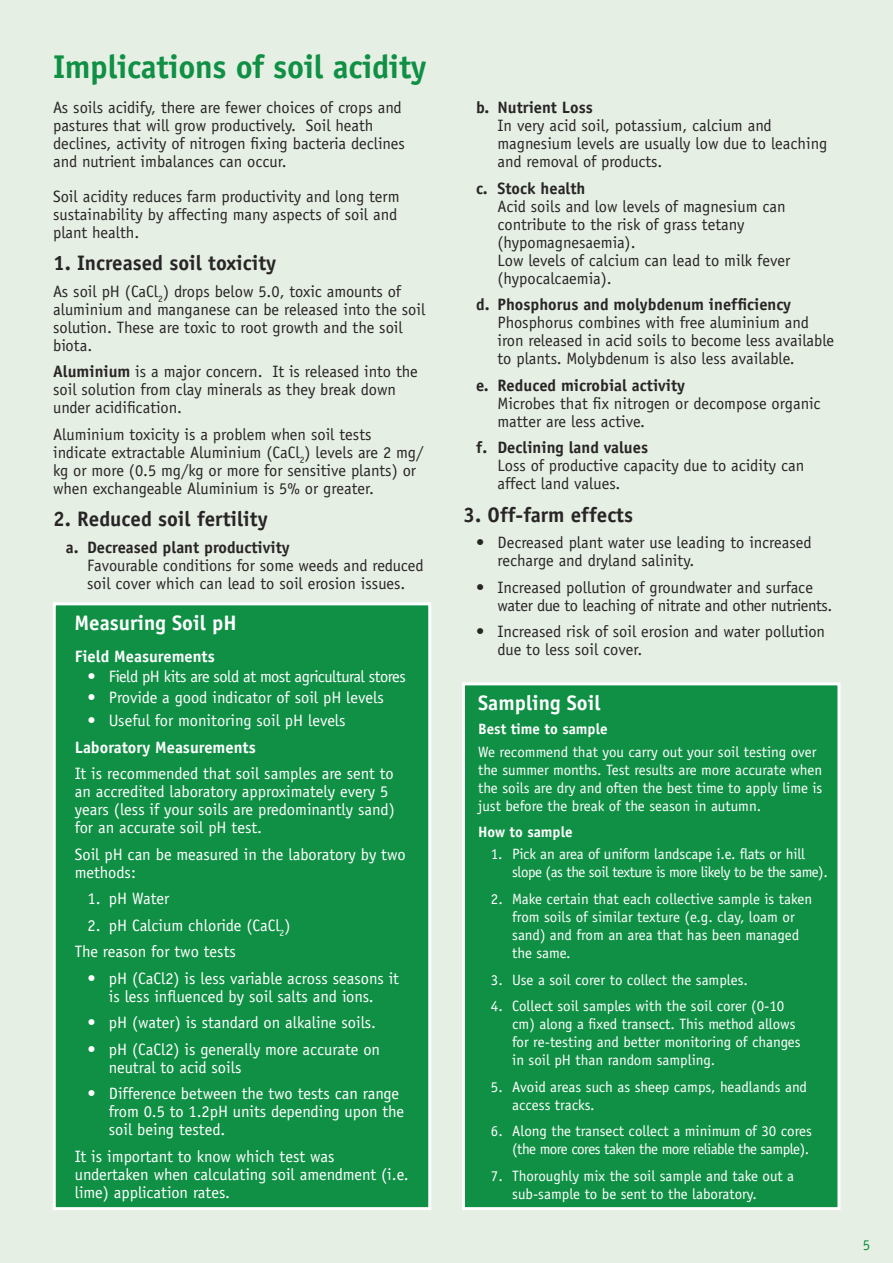
<style>
.page{position:relative;width:893px;height:1263px;background:#fff}
.page>*{position:absolute;margin:0;border:0;box-sizing:border-box;transform-origin:0 0}
.t1{font:700 33px "Officina Sans Std";letter-spacing:-.01em;color:#109045}
.t2{font:700 21px "Officina Sans Std";color:#282526}
.t3{font:700 21px "Officina Sans Std";color:#fff}
.t4{font:16.5px/18px "Officina Sans Std";color:#282526}
.t5{font:16.5px/18px "Officina Sans Std";color:#fff}
.t6{font:700 16.5px "Officina Sans Std";color:#282526}
.t7{font:16.5px/18px "Officina Sans Std";letter-spacing:-.02em;color:#282526}
.t8{font:16.5px "Officina Sans Std";letter-spacing:-.03em;color:#fff}
.t9{font:700 16.5px "Officina Sans Std";color:#fff}
.t10{font:15px/18px "Officina Sans Std";color:#fff}
.t11{font:15px/18px "Officina Sans Std";letter-spacing:-.03em;color:#fff}
.t12{font:700 15px "Officina Sans Std";color:#fff}
.t13{font:15px "Officina Sans Std";color:#109045}
.s1{font-weight:700}
</style>
<div class="page">
<div style="left:1px;top:0;width:892px;height:1263px;background:#e6efe4"></div>
<div style="left:53px;top:602px;width:378px;height:608px;background:#109045;border:3px solid #fff"></div>
<div style="left:462px;top:682px;width:378px;height:528px;background:#109045;border:3px solid #fff"></div>
<h1 class="t1" style="left:53px;top:46px;width:375px">Implications of soil acidity</h1>
<p class="t4" style="left:53px;top:98px;width:353px">As soils acidify, there are fewer choices of crops and pastures that will grow productively. Soil heath declines, activity of nitrogen fixing bacteria declines and nutrient imbalances can occur.</p>
<p class="t4" style="left:53px;top:187px;width:348px">Soil acidity reduces farm productivity and long term sustainability by affecting many aspects of soil and plant health.</p>
<p class="t2" style="left:53px;top:250px;width:225px">1. Increased soil toxicity</p>
<p class="t4" style="left:53px;top:282px;width:374px">As soil pH (CaCl<sub>2</sub>) drops below 5.0, toxic amounts of aluminium and manganese can be released into the soil solution. These are toxic to root growth and the soil biota.</p>
<p class="t4" style="left:53px;top:363px;width:366px"><span class="s1">Aluminium</span> is a major concern. It is released into the soil solution from clay minerals as they break down under acidification.</p>
<p class="t4" style="left:53px;top:425px;width:372px">Aluminium toxicity is a problem when soil tests indicate extractable Aluminium (CaCl<sub>2</sub>) levels are 2 mg/ kg or more (0.5 mg/kg or more for sensitive plants) or when exchangeable Aluminium is 5% or greater.</p>
<p class="t2" style="left:53px;top:506px;width:216px">2. Reduced soil fertility</p>
<p class="t6" style="left:66px;top:537px;width:225px">a. Decreased plant productivity</p>
<p class="t4" style="left:87px;top:556px;width:338px">Favourable conditions for some weeds and reduced soil cover which can lead to soil erosion issues.</p>
<p class="t3" style="left:74px;top:609px;width:164px">Measuring Soil pH</p>
<p class="t9" style="left:75px;top:646px;width:141px">Field Measurements</p>
<p class="t8" style="left:88px;top:667px;width:320px">• Field pH kits are sold at most agricultural stores</p>
<p class="t5" style="left:88px;top:688px;width:298px">• Provide a good indicator of soil pH levels</p>
<p class="t5" style="left:88px;top:712px;width:260px">• Useful for monitoring soil pH levels</p>
<p class="t9" style="left:75px;top:737px;width:182px">Laboratory Measurements</p>
<p class="t5" style="left:75px;top:765px;width:321px">It is recommended that soil samples are sent to an accredited laboratory approximately every 5 years (less if your soils are predominantly sand) for an accurate soil pH test.</p>
<p class="t5" style="left:75px;top:845px;width:332px">Soil pH can be measured in the laboratory by two methods:</p>
<p class="t5" style="left:88px;top:890px;width:83px">1. pH Water</p>
<p class="t5" style="left:75px;top:912px;width:217px;line-height:26.5px;text-indent:13px">2. pH Calcium chloride (CaCl<sub>2</sub>)<br>The reason for two tests</p>
<p class="t5" style="left:88px;top:969px;width:313px;text-align:center">• pH (CaCl2) is less variable across seasons it is less influenced by soil salts and ions.</p>
<p class="t5" style="left:88px;top:1014px;width:290px">• pH (water) is standard on alkaline soils.</p>
<p class="t5" style="left:109px;top:1040px;width:273px;text-indent:-21px">• pH (CaCl2) is generally more accurate on neutral to acid soils</p>
<p class="t5" style="left:109px;top:1085px;width:297px;text-indent:-21px">• Difference between the two tests can range from 0.5 to 1.2pH units depending upon the soil being tested.</p>
<p class="t5" style="left:75px;top:1147px;width:335px">It is important to know which test was undertaken when calculating soil amendment (i.e. lime) application rates.</p>
<p class="t6" style="left:476px;top:97px;width:118px">b. Nutrient Loss</p>
<p class="t4" style="left:497px;top:117px;width:331px">In very acid soil, potassium, calcium and magnesium levels are usually low due to leaching and removal of products.</p>
<p class="t6" style="left:476px;top:178px;width:111px">c. Stock health</p>
<p class="t4" style="left:497px;top:197px;width:294px">Acid soils and low levels of magnesium can contribute to the risk of grass tetany (hypomagnesaemia).<br>Low levels of calcium can lead to milk fever (hypocalcaemia).</p>
<p class="t6" style="left:476px;top:294px;width:316px">d. Phosphorus and molybdenum inefficiency</p>
<p class="t4" style="left:497px;top:314px;width:338px">Phosphorus combines with free aluminium and iron released in acid soils to become less available to plants. Molybdenum is also less available.</p>
<p class="t6" style="left:476px;top:375px;width:210px">e. Reduced microbial activity</p>
<p class="t4" style="left:497px;top:394px;width:325px">Microbes that fix nitrogen or decompose organic matter are less active.</p>
<p class="t6" style="left:476px;top:437px;width:173px">f. Declining land values</p>
<p class="t4" style="left:497px;top:457px;width:308px">Loss of productive capacity due to acidity can affect land values.</p>
<p class="t2" style="left:463px;top:502px;width:171px">3. Off-farm effects</p>
<p class="t4" style="left:497px;top:534px;width:316px;text-indent:-21px">• Decreased plant water use leading to increased recharge and dryland salinity.</p>
<p class="t7" style="left:497px;top:578px;width:336px;text-indent:-21px">• Increased pollution of groundwater and surface water due to leaching of nitrate and other nutrients.</p>
<p class="t4" style="left:497px;top:623px;width:329px;text-indent:-21px">• Increased risk of soil erosion and water pollution due to less soil cover.</p>
<p class="t3" style="left:478px;top:690px;width:124px">Sampling Soil</p>
<p class="t12" style="left:478px;top:720px;width:131px">Best time to sample</p>
<p class="t10" style="left:478px;top:743px;width:346px">We recommend that you carry out your soil testing over the summer months. Test results are more accurate when the soils are dry and often the best time to apply lime is just before the break of the season in autumn.</p>
<p class="t12" style="left:478px;top:823px;width:96px">How to sample</p>
<p class="t11" style="left:512px;top:845px;width:317px;text-indent:-21px">1. Pick an area of uniform landscape i.e. flats or hill slope (as the soil texture is more likely to be the same).</p>
<p class="t10" style="left:512px;top:890px;width:302px;text-indent:-21px">2. Make certain that each collective sample is taken from soils of similar texture (e.g. clay, loam or sand) and from an area that has been managed the same.</p>
<p class="t10" style="left:491px;top:970px;width:258px">3. Use a soil corer to collect the samples.</p>
<p class="t10" style="left:512px;top:997px;width:290px;text-indent:-21px">4. Collect soil samples with the soil corer (0-10 cm) along a fixed transect. This method allows for re-testing and better monitoring of changes in soil pH than random sampling.</p>
<p class="t10" style="left:512px;top:1077px;width:296px;text-indent:-21px">5. Avoid areas such as sheep camps, headlands and access tracks.</p>
<p class="t11" style="left:491px;top:1122px;width:323px;text-align:right">6. Along the transect collect a minimum of 30 cores (the more cores taken the more reliable the sample).</p>
<p class="t10" style="left:512px;top:1166px;width:283px;text-indent:-21px">7. Thoroughly mix the soil sample and take out a sub-sample to be sent to the laboratory.</p>
<p class="t13" style="left:863px;top:1236px;width:9px">5</p>
</div>
